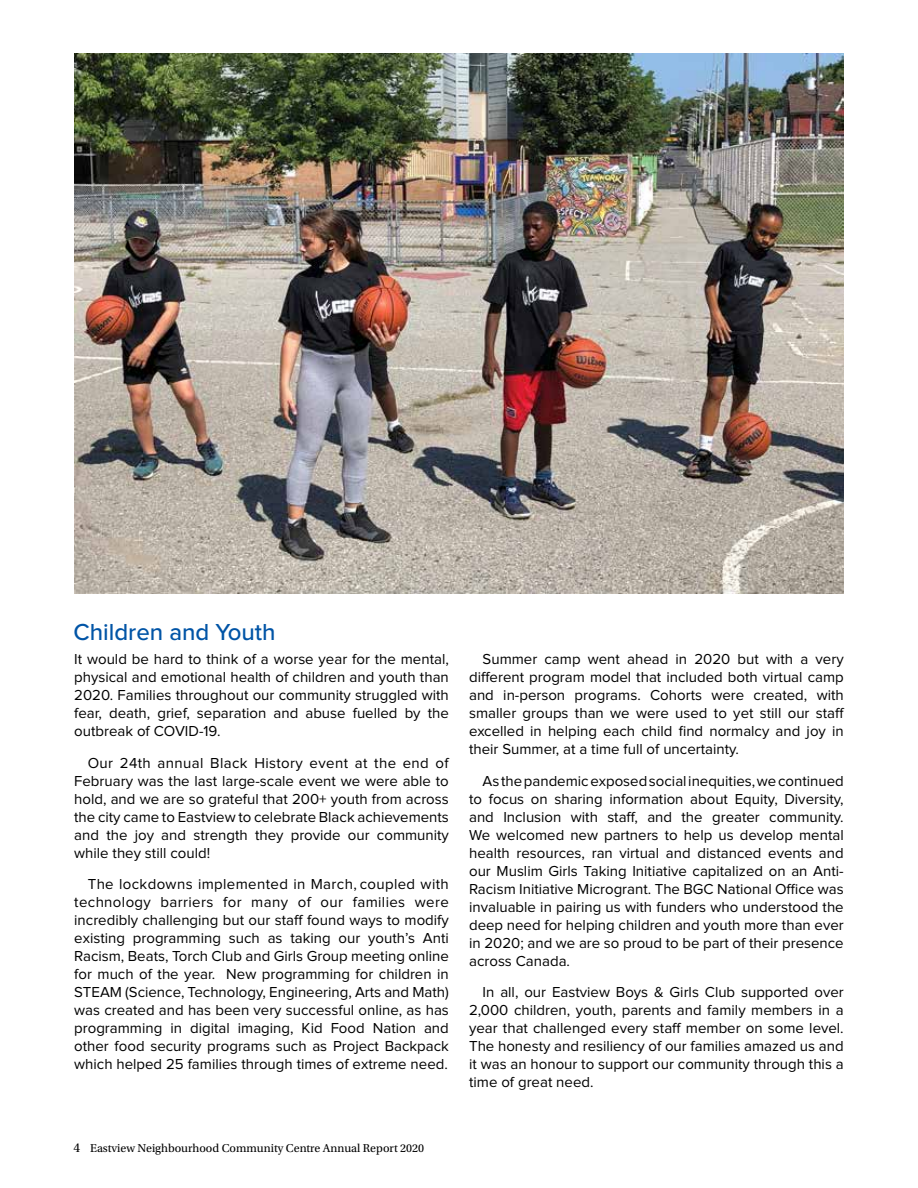
<style>
.page{position:relative;width:918px;height:1188px;background:#fff}
.page>*{position:absolute;margin:0;border:0;box-sizing:border-box;transform-origin:0 0}
.t1{font:500 24px "Proxima Nova";color:#0054a6}
.t2{font:15px/18px "Proxima Nova";color:#000;text-align:justify}
.t3{font:12px "Utopia Std";color:#000}
.s1{font-size:13.5px}
</style>
<div class="page">
<img style="left:74px;top:53px;width:770px;height:540px">
<h1 class="t1" style="left:73px;top:618px;width:204px">Children and Youth</h1>
<p class="t2" style="left:74px;top:651px;width:376px">It would be hard to think of a worse year for the mental, physical and emotional health of children and youth than 2020. Families throughout our community struggled with fear, death, grief, separation and abuse fuelled by the outbreak of COVID-19.</p>
<p class="t2" style="left:74px;top:755px;width:376px;text-indent:14px">Our 24th annual Black History event at the end of February was the last large-scale event we were able to hold, and we are so grateful that 200+ youth from across the city came to Eastview to celebrate Black achievements and the joy and strength they provide our community while they still could!</p>
<p class="t2" style="left:74px;top:876px;width:376px;text-indent:14px">The lockdowns implemented in March, coupled with technology barriers for many of our families were incredibly challenging but our staff found ways to modify existing programming such as taking our youth’s Anti Racism, Beats, Torch Club and Girls Group meeting online for much of the year. New programming for children in STEAM (Science, Technology, Engineering, Arts and Math) was created and has been very successful online, as has programming in digital imaging, Kid Food Nation and other food security programs such as Project Backpack which helped 25 families through times of extreme need.</p>
<p class="t2" style="left:469px;top:651px;width:377px;text-indent:14px">Summer camp went ahead in 2020 but with a very different program model that included both virtual camp and in-person programs. Cohorts were created, with smaller groups than we were used to yet still our staff excelled in helping each child find normalcy and joy in their Summer, at a time full of uncertainty.</p>
<p class="t2" style="left:469px;top:773px;width:376px;text-indent:14px">As the pandemic exposed social inequities, we continued to focus on sharing information about Equity, Diversity, and Inclusion with staff, and the greater community.<br>We welcomed new partners to help us develop mental health resources, ran virtual and distanced events and our Muslim Girls Taking Initiative capitalized on an Anti-Racism Initiative Microgrant. The BGC National Office was invaluable in pairing us with funders who understood the deep need for helping children and youth more than ever in 2020; and we are so proud to be part of their presence across Canada.</p>
<p class="t2" style="left:469px;top:984px;width:376px;text-indent:14px">In all, our Eastview Boys &amp; Girls Club supported over 2,000 children, youth, parents and family members in a year that challenged every staff member on some level.<br>The honesty and resiliency of our families amazed us and it was an honour to support our community through this a time of great need.</p>
<p class="t3" style="left:73px;top:1141px;width:352px"><span class="s1">4</span> Eastview Neighbourhood Community Centre Annual Report 2020</p>
</div>
